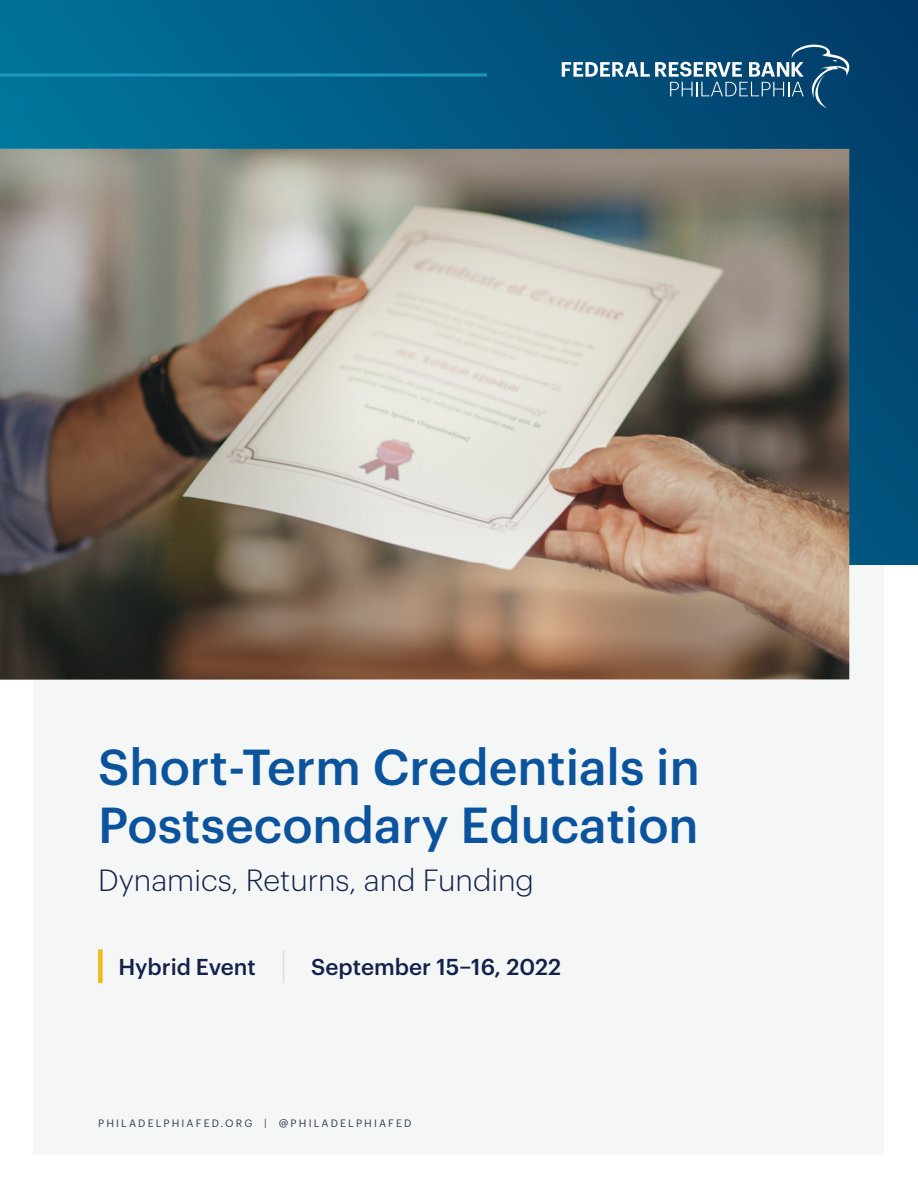
<style>
.page{position:relative;width:918px;height:1188px;background:#fff}
.page>*{position:absolute;margin:0;border:0;box-sizing:border-box;transform-origin:0 0}
.H3_-_Tiempos_31pt{font:500 49.5px/58.5px "Graphik";color:#0b549d}
.H3_-_Tiempos_31pt-2{font:300 30px "Graphik";color:#13214b}
.Date_Medium{font:500 22.5px "Graphik";color:#13214b}
.t1{font:10.5px "Graphik";letter-spacing:.205em;color:#303d47}
</style>
<div class="page">
<div style="left:34px;top:149px;width:850px;height:1006px;background:#f5f7f7"></div>
<svg style="left:0;top:0;width:918px;height:565px;background:#015781"></svg>
<hr style="left:0;top:73px;width:487px;height:3px;background:#1d99bd">
<svg style="left:562px;top:45px;width:287px;height:63px;background:#246287"></svg>
<img style="left:503px;top:149px;width:346px;height:530px">
<img style="left:0;top:149px;width:503px;height:530px">
<hr style="left:283px;top:949px;width:1px;height:34px;background:#d8e0e2">
<div style="left:98px;top:949px;width:5px;height:34px;background:#f0ba1b"></div>
<p class="H3_-_Tiempos_31pt" style="left:98px;top:733px;width:603px">Short-Term Credentials in<br>Postsecondary Education</p>
<p class="H3_-_Tiempos_31pt-2" style="left:98px;top:858px;width:437px">Dynamics, Returns, and Funding</p>
<p class="Date_Medium" style="left:118px;top:950px;width:139px">Hybrid Event</p>
<p class="Date_Medium" style="left:311px;top:950px;width:251px">September 15–16, 2022</p>
<p class="t1" style="left:98px;top:1115px;width:315px">PHILADELPHIAFED.ORG | @PHILADELPHIAFED</p>
</div>
